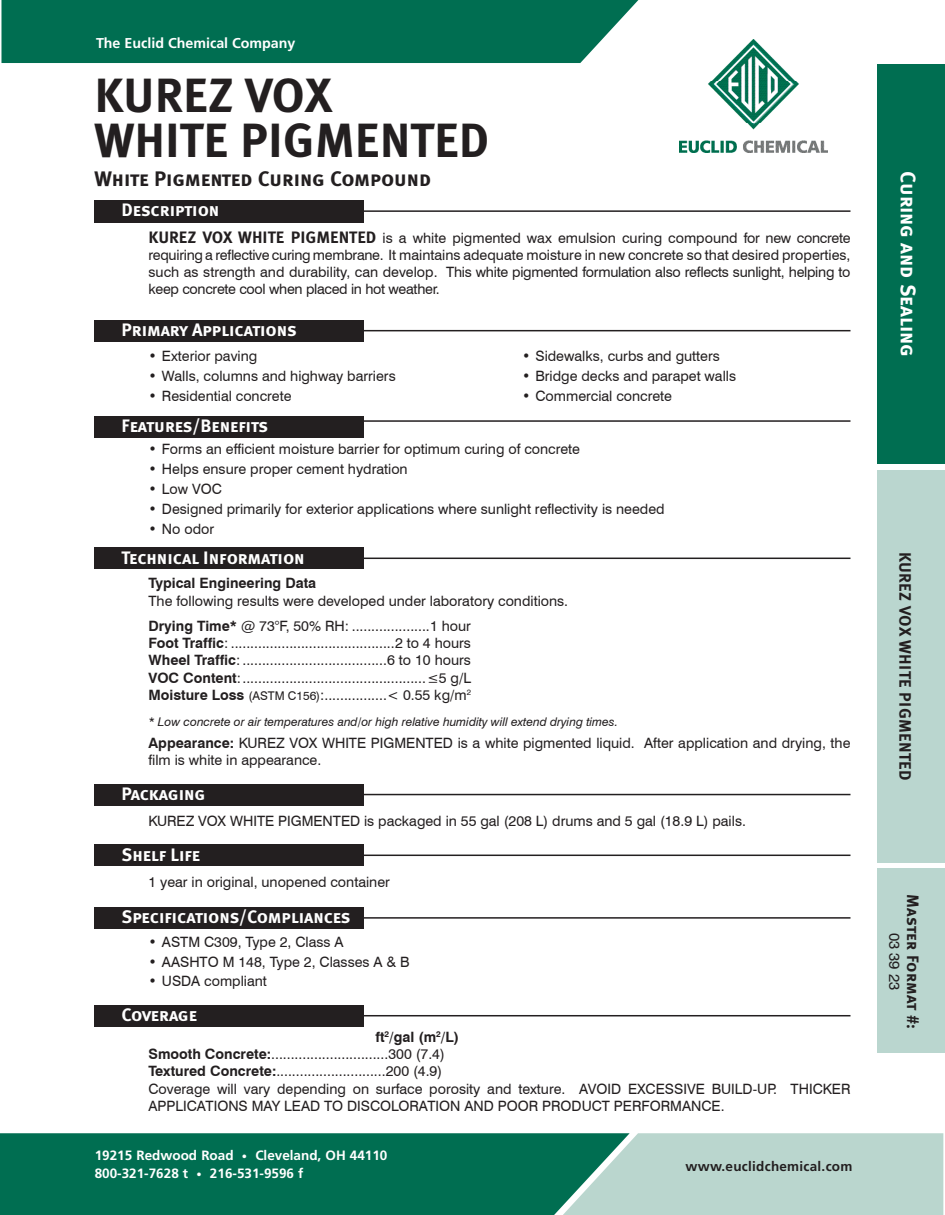
<style>
.page{position:relative;width:945px;height:1215px;background:#fff}
.page>*{position:absolute;margin:0;border:0;box-sizing:border-box;transform-origin:0 0}
.Heading_1{font:48px "Meta Bold Caps";color:#231f20}
.Heading_2{font:21px "Meta Bold Caps";color:#231f20}
.Heading_1-2{font:21px "Meta Bold Caps";color:#fff}
.SubHeading{font:18px "Meta Bold Caps";color:#fff}
.SideBar_Subhead{font:16.5px "Meta Bold Caps";letter-spacing:.02em;color:#231f20}
.Side_Bar_Heading{font:16.5px "Meta Bold Caps";letter-spacing:.01em;color:#231f20}
.Side_Bar_Heading-2{font:15px "Swiss 721 BT";color:#231f20}
.Leader_List{font:14.25px/17.2px "Swiss 721 BT";color:#231f20}
.Body_Copy{font:14.25px/17.2px "Swiss 721 BT";color:#231f20;text-align:justify}
.Bullet_Copy{font:14.25px "Swiss 721 BT";color:#231f20}
.Copy{font:14.25px/17.2px "Swiss 721 BT";color:#231f20}
.t1{font:700 14.25px "Frutiger LT Std";color:#fff}
.Leader_List-2{font:700 14.25px "Swiss 721 BT";color:#231f20}
.t2{font:700 13.5px "Frutiger LT Std";color:#fff}
.t3{font:700 13.5px "Frutiger LT Std";letter-spacing:.02em;color:#231f20}
.Copy-2{font:italic 12px "Swiss 721 BT";color:#231f20}
.s1{font-family:"Meta Bold Caps";font-size:16.5px}
.s2{font-weight:700}
.s3{font-size:12px}
.s4{font-size:10.5px}
</style>
<div class="page">
<div style="left:878px;top:869px;width:67px;height:184px;background:#bad6cf"></div>
<div style="left:878px;top:470px;width:67px;height:392px;background:#bad6cf"></div>
<div style="left:878px;top:64px;width:67px;height:400px;background:#006e51"></div>
<img style="left:680px;top:40px;width:148px;height:112px">
<div style="left:1px;top:0;width:637px;height:63px;background:#006e51"></div>
<div style="left:630px;top:1133px;width:313px;height:82px;background:#bad6ce"></div>
<div style="left:0;top:1133px;width:630px;height:82px;background:#006e51"></div>
<div style="left:94px;top:200px;width:270px;height:22px;background:#231f20"></div>
<hr style="left:353px;top:210px;width:497px;height:2px;background:#231f20">
<div style="left:94px;top:320px;width:270px;height:21px;background:#231f20"></div>
<hr style="left:353px;top:330px;width:497px;height:1px;background:#231f20">
<div style="left:94px;top:416px;width:270px;height:22px;background:#231f20"></div>
<hr style="left:353px;top:420px;width:497px;height:2px;background:#231f20">
<div style="left:94px;top:784px;width:270px;height:21px;background:#231f20"></div>
<hr style="left:353px;top:794px;width:497px;height:1px;background:#231f20">
<div style="left:94px;top:844px;width:270px;height:22px;background:#231f20"></div>
<hr style="left:353px;top:855px;width:497px;height:1px;background:#231f20">
<div style="left:94px;top:548px;width:270px;height:21px;background:#231f20"></div>
<hr style="left:353px;top:558px;width:497px;height:1px;background:#231f20">
<div style="left:94px;top:1005px;width:270px;height:22px;background:#231f20"></div>
<hr style="left:353px;top:1015px;width:497px;height:1px;background:#231f20">
<div style="left:94px;top:907px;width:270px;height:22px;background:#231f20"></div>
<hr style="left:353px;top:917px;width:497px;height:2px;background:#231f20">
<p class="t1" style="left:96px;top:34px;width:201px">The Euclid Chemical Company</p>
<p class="Heading_1" style="left:94px;top:67px;width:239px">KUREZ VOX</p>
<p class="Heading_1" style="left:94px;top:112px;width:396px">WHITE PIGMENTED</p>
<p class="Heading_2" style="left:94px;top:166px;width:338px">White Pigmented Curing Compound</p>
<p class="SubHeading" style="left:122px;top:200px;width:99px">Description</p>
<p class="Body_Copy" style="left:148px;top:229px;width:704px"><span class="s1">KUREZ VOX WHITE PIGMENTED</span> is a white pigmented wax emulsion curing compound for new concrete requiring a reflective curing membrane. It maintains adequate moisture in new concrete so that desired properties, such as strength and durability, can develop. This white pigmented formulation also reflects sunlight, helping to keep concrete cool when placed in hot weather.</p>
<p class="SubHeading" style="left:122px;top:319px;width:177px">Primary Applications</p>
<p class="Bullet_Copy" style="left:148px;top:347px;width:110px">• Exterior paving</p>
<p class="Bullet_Copy" style="left:148px;top:367px;width:249px">• Walls, columns and highway barriers</p>
<p class="Bullet_Copy" style="left:148px;top:387px;width:145px">• Residential concrete</p>
<p class="Bullet_Copy" style="left:522px;top:347px;width:199px">• Sidewalks, curbs and gutters</p>
<p class="Bullet_Copy" style="left:522px;top:367px;width:216px">• Bridge decks and parapet walls</p>
<p class="Bullet_Copy" style="left:522px;top:387px;width:152px">• Commercial concrete</p>
<p class="SubHeading" style="left:122px;top:416px;width:148px">Features/Benefits</p>
<p class="Bullet_Copy" style="left:148px;top:441px;width:433px">• Forms an efficient moisture barrier for optimum curing of concrete</p>
<p class="Bullet_Copy" style="left:148px;top:460px;width:261px">• Helps ensure proper cement hydration</p>
<p class="Bullet_Copy" style="left:148px;top:480px;width:75px">• Low VOC</p>
<p class="Bullet_Copy" style="left:148px;top:500px;width:518px">• Designed primarily for exterior applications where sunlight reflectivity is needed</p>
<p class="Bullet_Copy" style="left:148px;top:520px;width:67px">• No odor</p>
<p class="SubHeading" style="left:122px;top:547px;width:185px">Technical Information</p>
<p class="Leader_List-2" style="left:148px;top:575px;width:169px">Typical Engineering Data</p>
<p class="Leader_List" style="left:148px;top:592px;width:421px">The following results were developed under laboratory conditions.</p>
<p class="Leader_List" style="left:148px;top:617px;width:324px"><span class="s2">Drying Time*</span> @ 73°F, 50% RH: ....................1 hour</p>
<p class="Leader_List" style="left:148px;top:634px;width:324px"><span class="s2">Foot Traffic</span>: ..........................................2 to 4 hours</p>
<p class="Leader_List" style="left:148px;top:651px;width:324px"><span class="s2">Wheel Traffic</span>: .....................................6 to 10 hours</p>
<p class="Leader_List" style="left:148px;top:669px;width:324px"><span class="s2">VOC Content</span>:...............................................≤5 g/L</p>
<p class="Leader_List" style="left:148px;top:686px;width:324px"><span class="s2">Moisture Loss</span> <span class="s3">(ASTM C156)</span>:................&lt; 0.55 kg/m<sup>2</sup></p>
<p class="Copy-2" style="left:148px;top:714px;width:471px">* Low concrete or air temperatures and/or high relative humidity will extend drying times.</p>
<p class="Copy" style="left:148px;top:734px;width:704px"><span class="s2">Appearance:</span> KUREZ VOX WHITE PIGMENTED is a white pigmented liquid. After application and drying, the film is white in appearance.</p>
<p class="SubHeading" style="left:122px;top:783px;width:85px">Packaging</p>
<p class="Body_Copy" style="left:148px;top:812px;width:599px">KUREZ VOX WHITE PIGMENTED is packaged in 55 gal (208 L) drums and 5 gal (18.9 L) pails.</p>
<p class="SubHeading" style="left:122px;top:844px;width:80px">Shelf Life</p>
<p class="Body_Copy" style="left:148px;top:873px;width:243px">1 year in original, unopened container</p>
<p class="SubHeading" style="left:122px;top:906px;width:231px">Specifications/Compliances</p>
<p class="Bullet_Copy" style="left:148px;top:933px;width:197px">• ASTM C309, Type 2, Class A</p>
<p class="Bullet_Copy" style="left:148px;top:953px;width:263px">• AASHTO M 148, Type 2, Classes A &amp; B</p>
<p class="Bullet_Copy" style="left:148px;top:973px;width:120px">• USDA compliant</p>
<p class="SubHeading" style="left:122px;top:1004px;width:77px">Coverage</p>
<p class="Leader_List" style="left:148px;top:1045px;width:298px"><span class="s2">Smooth Concrete:</span>..............................300 (7.4)</p>
<p class="Leader_List" style="left:148px;top:1063px;width:295px"><span class="s2">Textured Concrete:</span>............................200 (4.9)</p>
<p class="Leader_List" style="left:148px;top:1080px;width:703px">Coverage will vary depending on surface porosity and texture. AVOID EXCESSIVE BUILD-UP. THICKER<br>APPLICATIONS MAY LEAD TO DISCOLORATION AND POOR PRODUCT PERFORMANCE.</p>
<p class="t2" style="left:95px;top:1148px;width:294px">19215 Redwood Road <span class="s4">•</span> Cleveland, OH 44110</p>
<p class="t2" style="left:95px;top:1166px;width:210px">800-321-7628 t <span class="s4">•</span> 216-531-9596 f</p>
<p class="t3" style="left:686px;top:1158px;width:168px">www.euclidchemical.com</p>
<p class="Heading_1-2" style="left:920px;top:171px;width:187px;rotate:90deg">Curing and Sealing</p>
<p class="SideBar_Subhead" style="left:915px;top:552px;width:230px;rotate:90deg">KUREZ VOX WHITE PIGMENTED</p>
<p class="Side_Bar_Heading" style="left:923px;top:894px;width:137px;rotate:90deg">Master Format #:</p>
<p class="Side_Bar_Heading-2" style="left:904px;top:933px;width:59px;rotate:90deg">03 39 23</p>
</div>
